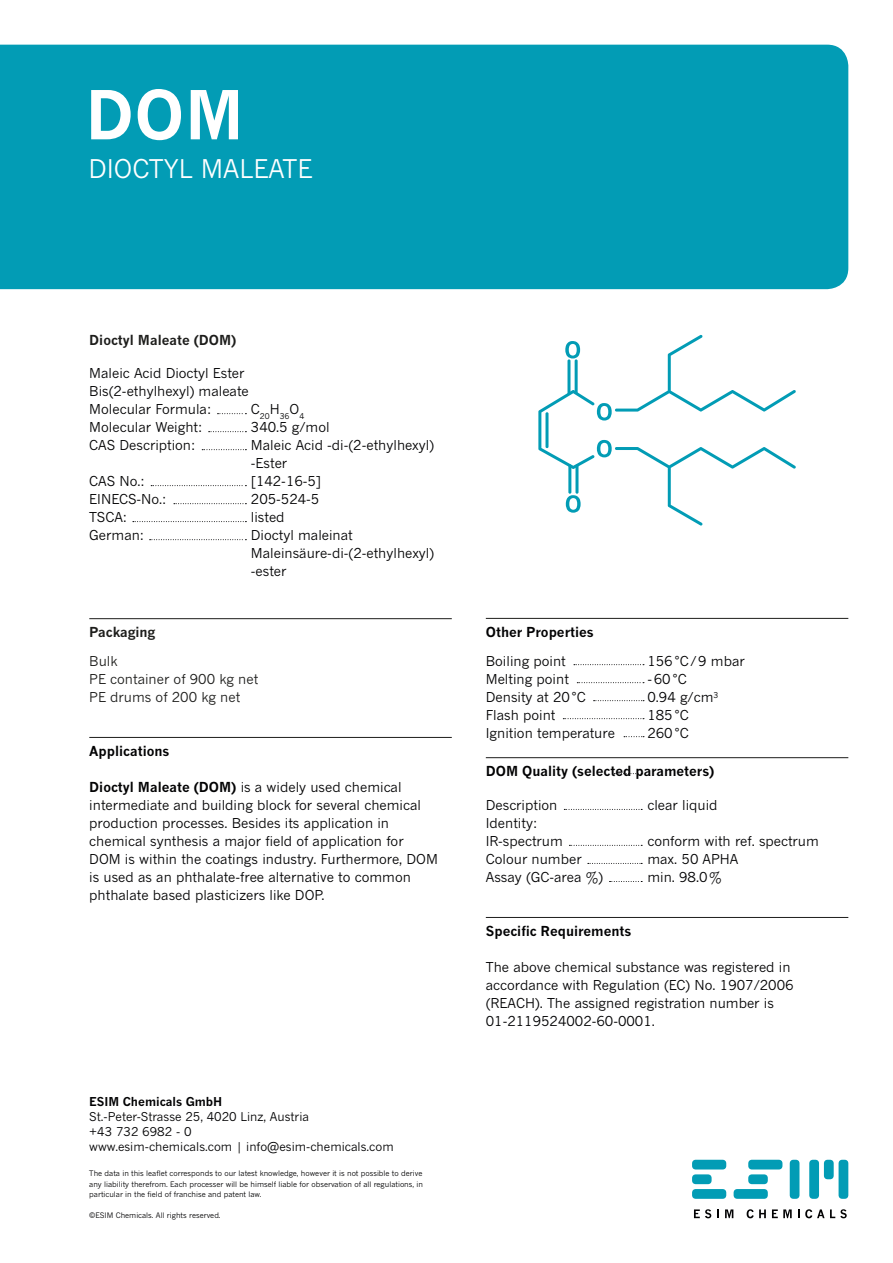
<style>
.page{position:relative;width:893px;height:1263px;background:#fff}
.page>*{position:absolute;margin:0;border:0;box-sizing:border-box;transform-origin:0 0}
._01_Headline{font:700 66px "News Gothic MT Std";color:#fff}
._02_Subtitle{font:25.5px "News Gothic MT Std";color:#fff}
._05_Bodytext_9_12pt{font:13.5px/18px "News Gothic MT Std";color:#020203}
._03_Subhead_Line{font:700 13.5px "News Gothic MT Std";color:#020203}
._05_Bodytext_9_12pt-2{font:13.5px "News Gothic MT Std";color:#1d1d1b}
._04_Subhead_without{font:700 13.5px "News Gothic MT Std";color:#1d1d1b}
._03_Subhead_Line-2{font:700 13.5px "News Gothic MT Std";color:#1d1d1b}
.t1{font:12px/15px "News Gothic MT Std";color:#020203}
.t2{font:700 12px "News Gothic MT Std";color:#020203}
._05_Bodytext_9_12pt-3{font:7.8px "News Gothic MT Std";color:#020203}
.t3{font:7.5px/10.5px "News Gothic MT Std";color:#020203;text-align:justify}
.s1{font-weight:700}
</style>
<div class="page">
<div style="left:0;top:45px;width:848px;height:244px;background:#029cb5"></div>
<div style="left:692px;top:1160px;width:34px;height:9px;background:#029cb5;border-radius:4px"></div>
<div style="left:692px;top:1174px;width:20px;height:10px;background:#029cb5;border-radius:4px"></div>
<div style="left:692px;top:1189px;width:34px;height:10px;background:#029cb5;border-radius:4px"></div>
<div style="left:748px;top:1174px;width:20px;height:10px;background:#029cb5;border-radius:4px"></div>
<div style="left:734px;top:1189px;width:34px;height:10px;background:#029cb5;border-radius:4px"></div>
<div style="left:748px;top:1160px;width:34px;height:9px;background:#029cb5;border-radius:4px"></div>
<div style="left:790px;top:1160px;width:9px;height:39px;background:#029cb5;border-radius:4px"></div>
<div style="left:809px;top:1160px;width:10px;height:39px;background:#029cb5;border-radius:4px"></div>
<div style="left:838px;top:1160px;width:10px;height:39px;background:#029cb5;border-radius:4px"></div>
<div style="left:824px;top:1160px;width:10px;height:19px;background:#029cb5;border-radius:4px"></div>
<svg style="left:694px;top:1209px;width:17px;height:9px"></svg>
<svg style="left:717px;top:1209px;width:2px;height:9px"></svg>
<svg style="left:725px;top:1209px;width:8px;height:9px"></svg>
<svg style="left:747px;top:1209px;width:19px;height:9px"></svg>
<svg style="left:772px;top:1209px;width:20px;height:9px"></svg>
<svg style="left:805px;top:1209px;width:19px;height:9px"></svg>
<svg style="left:830px;top:1209px;width:17px;height:9px"></svg>
<hr style="left:89px;top:618px;width:363px;height:1px;background:#1d1d1b">
<hr style="left:89px;top:737px;width:363px;height:1px;background:#1d1d1b">
<hr style="left:486px;top:618px;width:362px;height:1px;background:#1d1d1b">
<hr style="left:486px;top:757px;width:362px;height:1px;background:#1d1d1b">
<hr style="left:486px;top:917px;width:362px;height:1px;background:#1d1d1b">
<svg style="left:217px;top:413px;width:29px;height:1px"></svg>
<svg style="left:209px;top:431px;width:37px;height:1px"></svg>
<svg style="left:202px;top:449px;width:44px;height:1px"></svg>
<svg style="left:174px;top:503px;width:72px;height:1px"></svg>
<svg style="left:151px;top:485px;width:95px;height:1px"></svg>
<svg style="left:133px;top:521px;width:113px;height:1px"></svg>
<svg style="left:150px;top:539px;width:96px;height:1px"></svg>
<svg style="left:564px;top:809px;width:78px;height:1px"></svg>
<svg style="left:588px;top:863px;width:54px;height:1px"></svg>
<svg style="left:569px;top:845px;width:73px;height:1px"></svg>
<svg style="left:609px;top:881px;width:33px;height:1px"></svg>
<svg style="left:614px;top:773px;width:28px;height:1px"></svg>
<svg style="left:538px;top:335px;width:258px;height:190px"></svg>
<hr style="left:575px;top:464px;width:3px;height:30px;background:#029cb5;border-radius:2px">
<hr style="left:567px;top:359px;width:3px;height:36px;background:#029cb5;border-radius:2px">
<hr style="left:575px;top:359px;width:3px;height:35px;background:#029cb5;border-radius:2px">
<hr style="left:545px;top:412px;width:3px;height:36px;background:#029cb5">
<hr style="left:568px;top:464px;width:3px;height:30px;background:#029cb5;border-radius:2px">
<svg style="left:594px;top:700px;width:50px;height:1px"></svg>
<svg style="left:577px;top:682px;width:67px;height:1px"></svg>
<svg style="left:563px;top:718px;width:81px;height:1px"></svg>
<svg style="left:624px;top:736px;width:20px;height:1px"></svg>
<svg style="left:574px;top:664px;width:70px;height:1px"></svg>
<p class="_01_Headline" style="left:85px;top:75px;width:160px">DOM</p>
<p class="_02_Subtitle" style="left:88px;top:154px;width:225px">DIOCTYL MALEATE</p>
<p class="_04_Subhead_without" style="left:89px;top:332px;width:149px">Dioctyl Maleate (DOM)</p>
<p class="_05_Bodytext_9_12pt" style="left:89px;top:364px;width:157px">Maleic Acid Dioctyl Ester</p>
<p class="_05_Bodytext_9_12pt" style="left:89px;top:382px;width:161px">Bis(2-ethylhexyl) maleate</p>
<p class="_05_Bodytext_9_12pt" style="left:89px;top:400px;width:123px">Molecular Formula:</p>
<p class="_05_Bodytext_9_12pt-3" style="left:251px;top:411px;width:55px"><sup>C</sup>20<sup>H</sup>36<sup>O</sup>4</p>
<p class="_05_Bodytext_9_12pt" style="left:89px;top:418px;width:115px">Molecular Weight:</p>
<p class="_05_Bodytext_9_12pt" style="left:251px;top:418px;width:80px">340.5 g/mol</p>
<p class="_05_Bodytext_9_12pt" style="left:89px;top:436px;width:108px">CAS Description:</p>
<p class="_05_Bodytext_9_12pt" style="left:251px;top:436px;width:185px">Maleic Acid -di-(2-ethylhexyl)</p>
<p class="_05_Bodytext_9_12pt" style="left:251px;top:454px;width:38px">-Ester</p>
<p class="_05_Bodytext_9_12pt" style="left:89px;top:472px;width:57px">CAS No.:</p>
<p class="_05_Bodytext_9_12pt" style="left:251px;top:472px;width:72px">[142-16-5]</p>
<p class="_05_Bodytext_9_12pt" style="left:89px;top:490px;width:79px">EINECS-No.:</p>
<p class="_05_Bodytext_9_12pt" style="left:251px;top:490px;width:70px">205-524-5</p>
<p class="_05_Bodytext_9_12pt" style="left:89px;top:508px;width:39px">TSCA:</p>
<p class="_05_Bodytext_9_12pt" style="left:251px;top:508px;width:35px">listed</p>
<p class="_05_Bodytext_9_12pt" style="left:89px;top:526px;width:56px">German:</p>
<p class="_05_Bodytext_9_12pt" style="left:251px;top:526px;width:103px">Dioctyl maleinat</p>
<p class="_05_Bodytext_9_12pt" style="left:251px;top:544px;width:185px">Maleinsäure-di-(2-ethylhexyl)</p>
<p class="_05_Bodytext_9_12pt" style="left:251px;top:562px;width:37px">-ester</p>
<p class="_03_Subhead_Line-2" style="left:89px;top:624px;width:68px">Packaging</p>
<p class="_05_Bodytext_9_12pt-2" style="left:89px;top:653px;width:30px">Bulk</p>
<p class="_05_Bodytext_9_12pt-2" style="left:89px;top:671px;width:171px">PE container of 900 kg net</p>
<p class="_05_Bodytext_9_12pt-2" style="left:89px;top:689px;width:152px">PE drums of 200 kg net</p>
<p class="_03_Subhead_Line" style="left:89px;top:743px;width:82px">Applications</p>
<p class="_05_Bodytext_9_12pt" style="left:89px;top:778px;width:350px"><span class="s1">Dioctyl Maleate (DOM)</span> is a widely used chemical intermediate and building block for several chemical production processes. Besides its application in chemical synthesis a major field of application for DOM is within the coatings industry. Furthermore, DOM is used as an phthalate-free alternative to common phthalate based plasticizers like DOP.</p>
<p class="t2" style="left:89px;top:1094px;width:135px">ESIM Chemicals GmbH</p>
<p class="t1" style="left:89px;top:1109px;width:306px">St.-Peter-Strasse 25, 4020 Linz, Austria<br>+43 732 6982 - 0<br>www.esim-chemicals.com | info@esim-chemicals.com</p>
<p class="t3" style="left:89px;top:1168px;width:335px">The data in this leaflet corresponds to our latest knowledge, however it is not possible to derive any liability therefrom. Each processer will be himself liable for observation of all regulations, in particular in the field of franchise and patent law.</p>
<p class="t3" style="left:89px;top:1210px;width:133px">©ESIM Chemicals. All rights reserved.</p>
<p class="_03_Subhead_Line" style="left:486px;top:624px;width:109px">Other Properties</p>
<p class="_05_Bodytext_9_12pt" style="left:486px;top:652px;width:82px">Boiling point</p>
<p class="_05_Bodytext_9_12pt" style="left:647px;top:652px;width:99px">156°C/9 mbar</p>
<p class="_05_Bodytext_9_12pt" style="left:486px;top:670px;width:85px">Melting point</p>
<p class="_05_Bodytext_9_12pt" style="left:647px;top:670px;width:41px">-60°C</p>
<p class="_05_Bodytext_9_12pt" style="left:486px;top:688px;width:102px">Density at 20°C</p>
<p class="_05_Bodytext_9_12pt" style="left:647px;top:688px;width:72px">0.94 g/cm<sup>3</sup></p>
<p class="_05_Bodytext_9_12pt" style="left:486px;top:706px;width:71px">Flash point</p>
<p class="_05_Bodytext_9_12pt" style="left:647px;top:706px;width:43px">185°C</p>
<p class="_05_Bodytext_9_12pt" style="left:486px;top:724px;width:131px">Ignition temperature</p>
<p class="_05_Bodytext_9_12pt" style="left:647px;top:724px;width:43px">260°C</p>
<p class="_03_Subhead_Line" style="left:486px;top:763px;width:230px">DOM Quality (selected parameters)</p>
<p class="_05_Bodytext_9_12pt" style="left:486px;top:796px;width:73px">Description</p>
<p class="_05_Bodytext_9_12pt" style="left:647px;top:796px;width:72px">clear liquid</p>
<p class="_05_Bodytext_9_12pt" style="left:486px;top:814px;width:53px">Identity:</p>
<p class="_05_Bodytext_9_12pt" style="left:486px;top:832px;width:79px">IR-spectrum</p>
<p class="_05_Bodytext_9_12pt" style="left:647px;top:832px;width:173px">conform with ref. spectrum</p>
<p class="_05_Bodytext_9_12pt" style="left:486px;top:850px;width:97px">Colour number</p>
<p class="_05_Bodytext_9_12pt" style="left:647px;top:850px;width:92px">max. 50 APHA</p>
<p class="_05_Bodytext_9_12pt" style="left:486px;top:868px;width:119px">Assay (GC-area %)</p>
<p class="_05_Bodytext_9_12pt" style="left:647px;top:868px;width:76px">min. 98.0%</p>
<p class="_03_Subhead_Line" style="left:486px;top:923px;width:147px">Specific Requirements</p>
<p class="_05_Bodytext_9_12pt" style="left:486px;top:958px;width:309px">The above chemical substance was registered in accordance with Regulation (EC) No. 1907/2006 (REACH). The assigned registration number is 01-2119524002-60-0001.</p>
</div>
